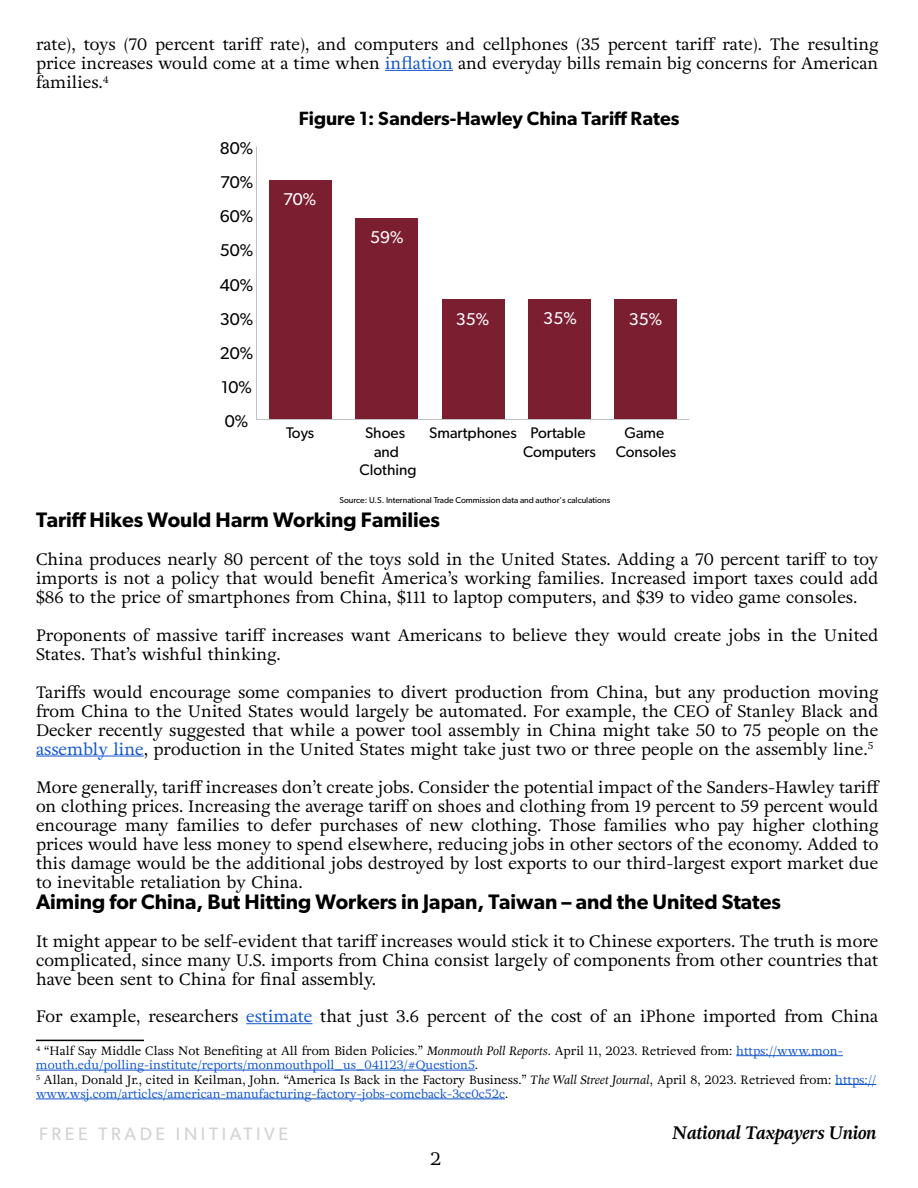
<style>
.page{position:relative;width:918px;height:1188px;background:#fff}
.page>*{position:absolute;margin:0;border:0;box-sizing:border-box;transform-origin:0 0}
.t1{font:600 21px "Gibson";color:#000}
.t2{font:600 19.2px "Gibson";color:#000}
.t3{font:italic 700 18px "Adriane Text";color:#000}
.t4{font:18px "Gibson";letter-spacing:.2em;color:#d1d3d4}
.t5{font:18px "Adriane Text";color:#000}
.t6{font:17.1px "Gibson";color:#000}
.t7{font:17.1px "Gibson";color:#fff}
.t8{font:16.5px/19px "Adriane Text";color:#000;text-align:justify}
.t9{font:15.45px/18.5px "Gibson";color:#000;text-align:center}
.t10{font:12px/14.4px "Adriane Text";color:#000}
.t11{font:8.55px "Gibson";color:#000}
.s1{color:#15c}
.s2{font-style:italic}
</style>
<div class="page">
<hr style="left:385px;top:70px;width:68px;height:1px;background:#15c">
<hr style="left:36px;top:756px;width:108px;height:1px;background:#15c">
<hr style="left:246px;top:1023px;width:67px;height:1px;background:#15c">
<hr style="left:36px;top:1040px;width:108px;height:1px;background:#000">
<hr style="left:736px;top:1055px;width:107px;height:1px;background:#15c">
<hr style="left:36px;top:1070px;width:439px;height:1px;background:#15c">
<hr style="left:835px;top:1084px;width:41px;height:1px;background:#15c">
<hr style="left:36px;top:1099px;width:469px;height:1px;background:#15c">
<div style="left:269px;top:181px;width:62px;height:238px;background:#7a1e30"></div>
<div style="left:355px;top:218px;width:63px;height:201px;background:#7a1e30"></div>
<div style="left:442px;top:300px;width:62px;height:119px;background:#7a1e30"></div>
<div style="left:528px;top:300px;width:63px;height:119px;background:#7a1e30"></div>
<div style="left:615px;top:300px;width:62px;height:119px;background:#7a1e30"></div>
<p class="t8" style="left:36px;top:35px;width:844px">rate), toys (70 percent tariff rate), and computers and cellphones (35 percent tariff rate). The resulting price increases would come at a time when <span class="s1">inflation</span> and everyday bills remain big concerns for American families.<sup>4</sup></p>
<p class="t6" style="left:220px;top:138px;width:35px">80%</p>
<p class="t6" style="left:220px;top:172px;width:35px">70%</p>
<p class="t6" style="left:220px;top:206px;width:35px">60%</p>
<p class="t6" style="left:220px;top:240px;width:35px">50%</p>
<p class="t6" style="left:220px;top:274px;width:35px">40%</p>
<p class="t6" style="left:220px;top:308px;width:35px">30%</p>
<p class="t6" style="left:220px;top:342px;width:35px">20%</p>
<p class="t6" style="left:221px;top:376px;width:32px">10%</p>
<p class="t6" style="left:225px;top:410px;width:25px">0%</p>
<p class="t2" style="left:299px;top:107px;width:382px">Figure 1: Sanders-Hawley China Tariff Rates</p>
<p class="t7" style="left:283px;top:189px;width:35px">70%</p>
<p class="t7" style="left:370px;top:227px;width:35px">59%</p>
<p class="t7" style="left:456px;top:309px;width:35px">35%</p>
<p class="t7" style="left:543px;top:308px;width:35px">35%</p>
<p class="t7" style="left:629px;top:308px;width:35px">35%</p>
<p class="t9" style="left:286px;top:424px;width:30px">Toys</p>
<p class="t9" style="left:365px;top:424px;width:41px">Shoes</p>
<p class="t9" style="left:429px;top:424px;width:89px">Smartphones</p>
<p class="t9" style="left:360px;top:442px;width:58px">and<br>Clothing</p>
<p class="t9" style="left:523px;top:424px;width:74px">Portable<br>Computers</p>
<p class="t9" style="left:616px;top:424px;width:62px">Game<br>Consoles</p>
<p class="t11" style="left:339px;top:495px;width:272px">Source: U.S. International Trade Commission data and author's calculations</p>
<p class="t1" style="left:36px;top:507px;width:406px">Tariff Hikes Would Harm Working Families</p>
<p class="t8" style="left:36px;top:550px;width:844px">China produces nearly 80 percent of the toys sold in the United States. Adding a 70 percent tariff to toy imports is not a policy that would benefit America’s working families. Increased import taxes could add $86 to the price of smartphones from China, $111 to laptop computers, and $39 to video game consoles.</p>
<p class="t8" style="left:36px;top:626px;width:844px">Proponents of massive tariff increases want Americans to believe they would create jobs in the United<br>States. That’s wishful thinking.</p>
<p class="t8" style="left:36px;top:682px;width:844px">Tariffs would encourage some companies to divert production from China, but any production moving from China to the United States would largely be automated. For example, the CEO of Stanley Black and Decker recently suggested that while a power tool assembly in China might take 50 to 75 people on the <span class="s1">assembly line</span>, production in the United States might take just two or three people on the assembly line.<sup>5</sup></p>
<p class="t8" style="left:36px;top:777px;width:845px">More generally, tariff increases don’t create jobs. Consider the potential impact of the Sanders-Hawley tariff on clothing prices. Increasing the average tariff on shoes and clothing from 19 percent to 59 percent would encourage many families to defer purchases of new clothing. Those families who pay higher clothing prices would have less money to spend elsewhere, reducing jobs in other sectors of the economy. Added to this damage would be the additional jobs destroyed by lost exports to our third-largest export market due to inevitable retaliation by China.</p>
<p class="t1" style="left:36px;top:889px;width:747px">Aiming for China, But Hitting Workers in Japan, Taiwan – and the United States</p>
<p class="t8" style="left:36px;top:931px;width:844px">It might appear to be self-evident that tariff increases would stick it to Chinese exporters. The truth is more complicated, since many U.S. imports from China consist largely of components from other countries that have been sent to China for final assembly.</p>
<p class="t8" style="left:36px;top:1007px;width:844px">For example, researchers <span class="s1">estimate</span> that just 3.6 percent of the cost of an iPhone imported from China</p>
<p class="t10" style="left:36px;top:1043px;width:842px"><sup>4</sup> “Half Say Middle Class Not Benefiting at All from Biden Policies.” <span class="s2">Monmouth Poll Reports</span>. April 11, 2023. Retrieved from: <span class="s1">https://www.mon&shy;mouth.edu/polling-institute/reports/monmouthpoll_us_041123/#Question5</span>.<br><sup>5</sup> Allan, Donald Jr., cited in Keilman, John. “America Is Back in the Factory Business.” <span class="s2">The Wall Street Journal</span>, April 8, 2023. Retrieved from: <span class="s1">https:// www.wsj.com/articles/american-manufacturing-factory-jobs-comeback-3ce0c52c</span>.</p>
<p class="t4" style="left:39px;top:1123px;width:250px">FREE TRADE INITIATIVE</p>
<p class="t3" style="left:672px;top:1120px;width:206px">National Taxpayers Union</p>
<p class="t5" style="left:430px;top:1147px;width:13px">2</p>
</div>
